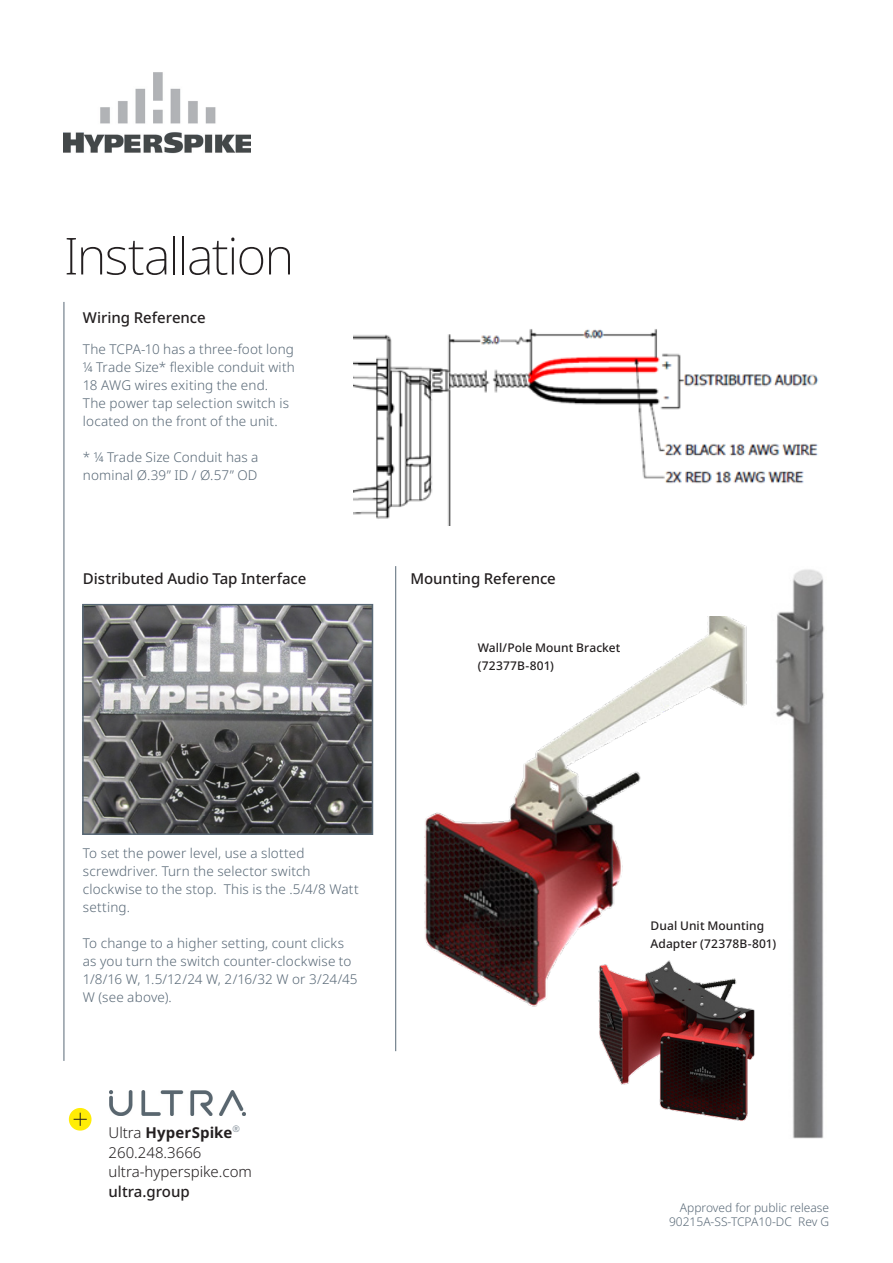
<style>
.page{position:relative;width:893px;height:1263px;background:#fff}
.page>*{position:absolute;margin:0;border:0;box-sizing:border-box;transform-origin:0 0}
.t1{font:200 51px "Noto Sans";letter-spacing:-.035em;color:#231f20}
.t2{font:500 15px "Noto Sans";letter-spacing:-.005em;color:#231f20}
.t3{font:300 15px "Noto Sans";color:#231f20}
.t4{font:700 15px "Noto Sans";letter-spacing:.01em;color:#231f20}
.t5{font:300 13.5px/18px "Noto Sans";letter-spacing:.01em;color:#586876}
.t6{font:500 12px/18px "Noto Sans";letter-spacing:.005em;color:#231f20}
.t7{font:300 12px/14.4px "Noto Sans";color:#586876;text-align:right}
.s1{font-weight:300}
</style>
<div class="page">
<img style="left:64px;top:72px;width:186px;height:82px">
<img style="left:353px;top:329px;width:466px;height:197px">
<img style="left:424px;top:617px;width:323px;height:390px">
<img style="left:775px;top:569px;width:49px;height:569px">
<img style="left:593px;top:951px;width:162px;height:170px">
<img style="left:85px;top:607px;width:285px;height:225px">
<div style="left:82px;top:604px;width:291px;height:231px;border:2px solid #586876"></div>
<svg style="left:68px;top:1108px;width:24px;height:23px"></svg>
<hr style="left:64px;top:302px;width:1px;height:759px;background:#586876">
<hr style="left:395px;top:566px;width:1px;height:485px;background:#586876">
<img style="left:110px;top:1090px;width:135px;height:26px">
<p class="t1" style="left:64px;top:220px;width:232px">Installation</p>
<p class="t2" style="left:83px;top:307px;width:124px">Wiring Reference</p>
<p class="t5" style="left:83px;top:340px;width:213px">The TCPA-10 has a three-foot long ¼ Trade Size* flexible conduit with<br>18 AWG wires exiting the end.<br>The power tap selection switch is located on the front of the unit.</p>
<p class="t5" style="left:83px;top:448px;width:177px">* ¼ Trade Size Conduit has a nominal Ø.39” ID / Ø.57” OD</p>
<p class="t2" style="left:83px;top:568px;width:225px">Distributed Audio Tap Interface</p>
<p class="t2" style="left:410px;top:568px;width:147px">Mounting Reference</p>
<p class="t6" style="left:478px;top:639px;width:144px">Wall/Pole Mount Bracket (72377B-801)</p>
<p class="t5" style="left:83px;top:844px;width:277px">To set the power level, use a slotted screwdriver. Turn the selector switch clockwise to the stop. This is the .5/4/8 Watt setting.</p>
<p class="t5" style="left:83px;top:934px;width:276px">To change to a higher setting, count clicks as you turn the switch counter-clockwise to 1/8/16 W, 1.5/12/24 W, 2/16/32 W or 3/24/45<br>W (see above).</p>
<p class="t4" style="left:109px;top:1122px;width:133px"><span class="s1">Ultra</span> HyperSpike<sup>®</sup></p>
<p class="t3" style="left:109px;top:1142px;width:94px">260.248.3666</p>
<p class="t3" style="left:109px;top:1161px;width:145px">ultra-hyperspike.com</p>
<p class="t2" style="left:109px;top:1181px;width:83px">ultra.group</p>
<p class="t6" style="left:651px;top:917px;width:127px">Dual Unit Mounting<br>Adapter (72378B-801)</p>
<p class="t7" style="left:669px;top:1201px;width:162px">Approved for public release<br>90215A-SS-TCPA10-DC Rev G</p>
</div>
